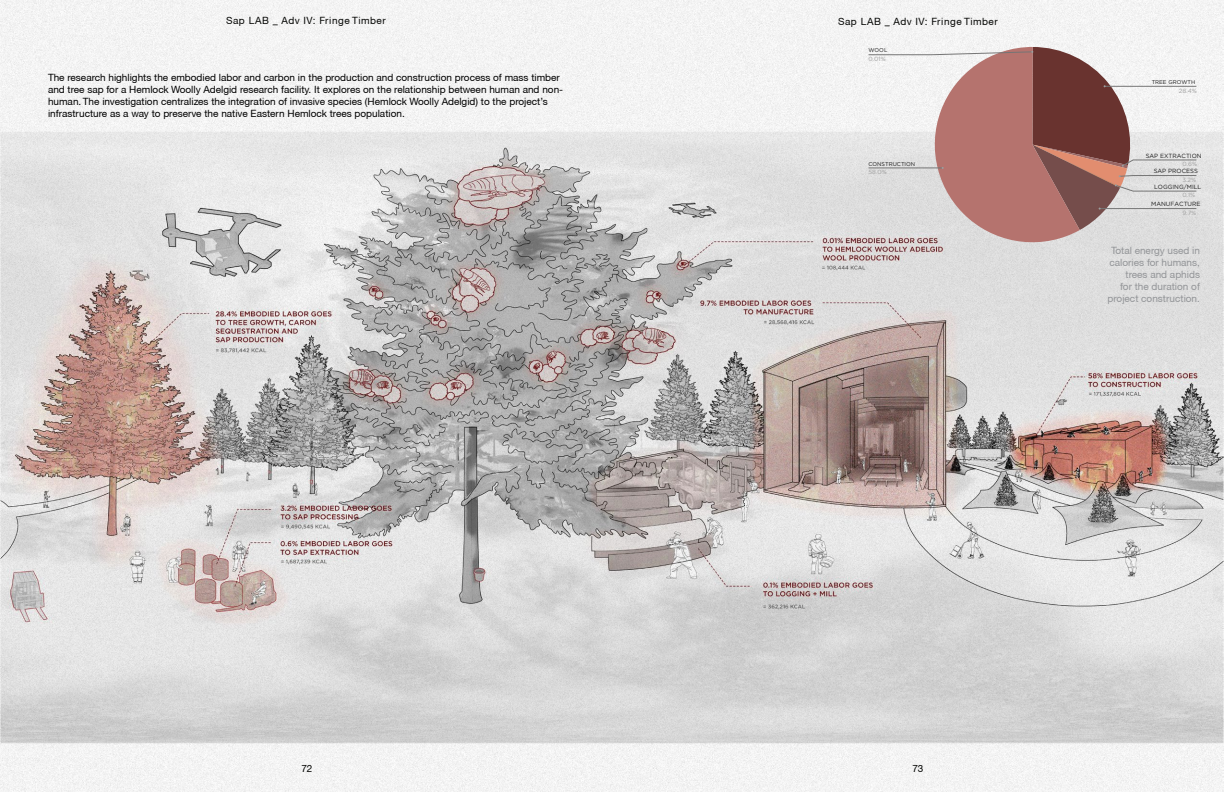
<style>
.page{position:relative;width:1224px;height:792px;background:#fff}
.page>*{position:absolute;margin:0;border:0;box-sizing:border-box;transform-origin:0 0}
.caption_black{font:10px/12px "Helvetica Neue CE";color:#000}
.caption_black-2{font:10px/12px "Helvetica Neue CE";color:#939598;text-align:right}
.t1{font:10px "Helvetica Neue CE";letter-spacing:.05em;color:#040503}
.t2{font:6px/8.5px "Gotham";color:#1a1a1a}
.t3{font:6px "Gotham";color:#9e9e9e}
.t4{font:5.5px "Gotham";color:#1a1a1a}
.s1{color:#9e9e9e}
</style>
<div class="page">
<img style="left:0;top:0;width:1224px;height:792px">
<svg style="left:868px;top:47px;width:329px;height:203px"></svg>
<p class="t1" style="left:226px;top:14px;width:161px">Sap LAB _ Adv IV: Fringe Timber</p>
<p class="t1" style="left:838px;top:16px;width:161px">Sap LAB _ Adv IV: Fringe Timber</p>
<p class="caption_black" style="left:48px;top:71px;width:517px">The research highlights the embodied labor and carbon in the production and construction process of mass timber and tree sap for a Hemlock Woolly Adelgid research facility. It explores on the relationship between human and non&shy;human. The investigation centralizes the integration of invasive species (Hemlock Woolly Adelgid) to the project’s infrastructure as a way to preserve the native Eastern Hemlock trees population.</p>
<p class="t4" style="left:869px;top:47px;width:20px">WOOL</p>
<p class="t3" style="left:869px;top:55px;width:19px">0.01%</p>
<p class="t4" style="left:869px;top:160px;width:48px">CONSTRUCTION</p>
<p class="t3" style="left:869px;top:168px;width:20px">58.0%</p>
<p class="t4" style="left:1152px;top:79px;width:45px">TREE GROWTH</p>
<p class="t3" style="left:1179px;top:87px;width:19px">28.4%</p>
<p class="t2" style="left:1182px;top:151px;width:21px;text-indent:-37px">SAP EXTRACTION<br><span class="s1">0.6%</span></p>
<p class="t2" style="left:1154px;top:167px;width:46px;text-align:right">SAP PROCESS<br><span class="s1">3.2%</span></p>
<p class="t2" style="left:1154px;top:182px;width:49px">LOGGING/MILL</p>
<p class="t3" style="left:1182px;top:191px;width:14px">0.1%</p>
<p class="t2" style="left:1151px;top:200px;width:51px">MANUFACTURE</p>
<p class="t3" style="left:1182px;top:209px;width:15px">9.7%</p>
<p class="caption_black-2" style="left:1108px;top:244px;width:94px">Total energy used in calories for humans, trees and aphids<br>for the duration of project construction.</p>
<p class="t1" style="left:301px;top:762px;width:13px">72</p>
<p class="t1" style="left:912px;top:762px;width:13px">73</p>
</div>
